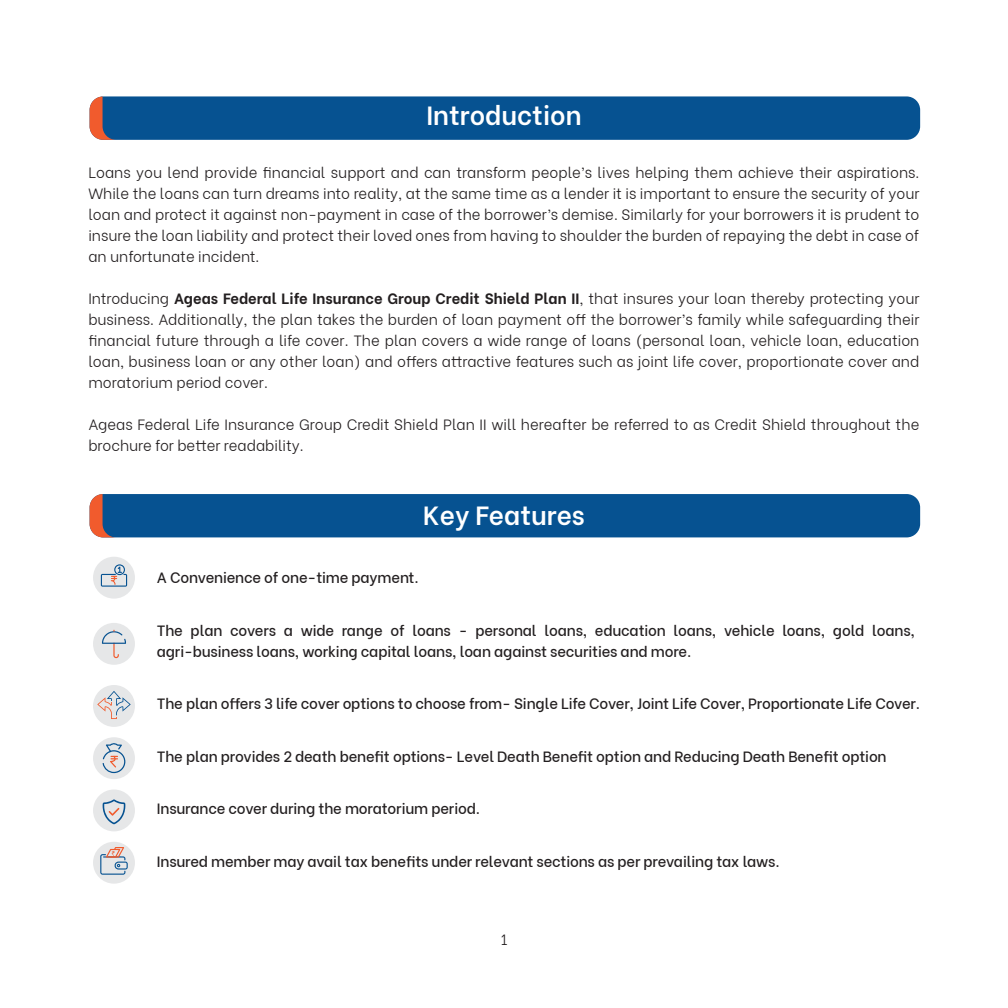
<style>
.page{position:relative;width:1008px;height:1008px;background:#fff}
.page>*{position:absolute;margin:0;border:0;box-sizing:border-box;transform-origin:0 0}
.t1{font:600 26.25px "Be Vietnam";color:#fff}
.t2{font:300 14.88px/21px "Be Vietnam";color:#231f20;text-align:justify}
.t3{font:500 14.88px/21px "Be Vietnam";letter-spacing:-.01em;color:#231f20}
.s1{font-weight:700}
</style>
<div class="page">
<div style="left:90px;top:494px;width:829px;height:43px;background:#065291;border-radius:14px"></div>
<svg style="left:90px;top:494px;width:26px;height:43px"></svg>
<div style="left:90px;top:96px;width:829px;height:44px;background:#065291;border-radius:14px"></div>
<svg style="left:90px;top:96px;width:26px;height:44px"></svg>
<div style="left:93px;top:623px;width:42px;height:42px;background:#e6e7e8;border-radius:50%"></div>
<div style="left:93px;top:557px;width:42px;height:42px;background:#e6e7e8;border-radius:50%"></div>
<svg style="left:101px;top:564px;width:26px;height:23px"></svg>
<svg style="left:102px;top:630px;width:24px;height:28px"></svg>
<div style="left:93px;top:737px;width:42px;height:42px;background:#e6e7e8;border-radius:50%"></div>
<svg style="left:102px;top:743px;width:23px;height:30px"></svg>
<div style="left:93px;top:842px;width:42px;height:42px;background:#e6e7e8;border-radius:50%"></div>
<svg style="left:100px;top:847px;width:28px;height:28px"></svg>
<div style="left:93px;top:790px;width:42px;height:41px;background:#e6e7e8;border-radius:50%"></div>
<svg style="left:103px;top:799px;width:22px;height:25px"></svg>
<div style="left:93px;top:685px;width:42px;height:42px;background:#e6e7e8;border-radius:50%"></div>
<svg style="left:97px;top:691px;width:34px;height:28px"></svg>
<h1 class="t1" style="left:426px;top:94px;width:157px">Introduction</h1>
<p class="t2" style="left:88px;top:160px;width:832px">Loans you lend provide financial support and can transform people’s lives helping them achieve their aspirations.<br>While the loans can turn dreams into reality, at the same time as a lender it is important to ensure the security of your loan and protect it against non-payment in case of the borrower’s demise. Similarly for your borrowers it is prudent to insure the loan liability and protect their loved ones from having to shoulder the burden of repaying the debt in case of an unfortunate incident.</p>
<p class="t2" style="left:88px;top:286px;width:832px">Introducing <span class="s1">Ageas Federal Life Insurance Group Credit Shield Plan II</span>, that insures your loan thereby protecting your business. Additionally, the plan takes the burden of loan payment off the borrower’s family while safeguarding their financial future through a life cover. The plan covers a wide range of loans (personal loan, vehicle loan, education loan, business loan or any other loan) and offers attractive features such as joint life cover, proportionate cover and moratorium period cover.</p>
<p class="t2" style="left:88px;top:412px;width:832px">Ageas Federal Life Insurance Group Credit Shield Plan II will hereafter be referred to as Credit Shield throughout the brochure for better readability.</p>
<h1 class="t1" style="left:423px;top:494px;width:163px">Key Features</h1>
<p class="t3" style="left:157px;top:566px;width:263px">A Convenience of one-time payment.</p>
<p class="t3" style="left:157px;top:618px;width:759px">The plan covers a wide range of loans - personal loans, education loans, vehicle loans, gold loans, agri-business loans, working capital loans, loan against securities and more.</p>
<p class="t3" style="left:157px;top:692px;width:764px">The plan offers 3 life cover options to choose from- Single Life Cover, Joint Life Cover, Proportionate Life Cover.</p>
<p class="t3" style="left:157px;top:744px;width:731px">The plan provides 2 death benefit options- Level Death Benefit option and Reducing Death Benefit option</p>
<p class="t3" style="left:157px;top:797px;width:324px">Insurance cover during the moratorium period.</p>
<p class="t3" style="left:157px;top:849px;width:624px">Insured member may avail tax benefits under relevant sections as per prevailing tax laws.</p>
<p class="t2" style="left:500px;top:928px;width:9px">1</p>
</div>
